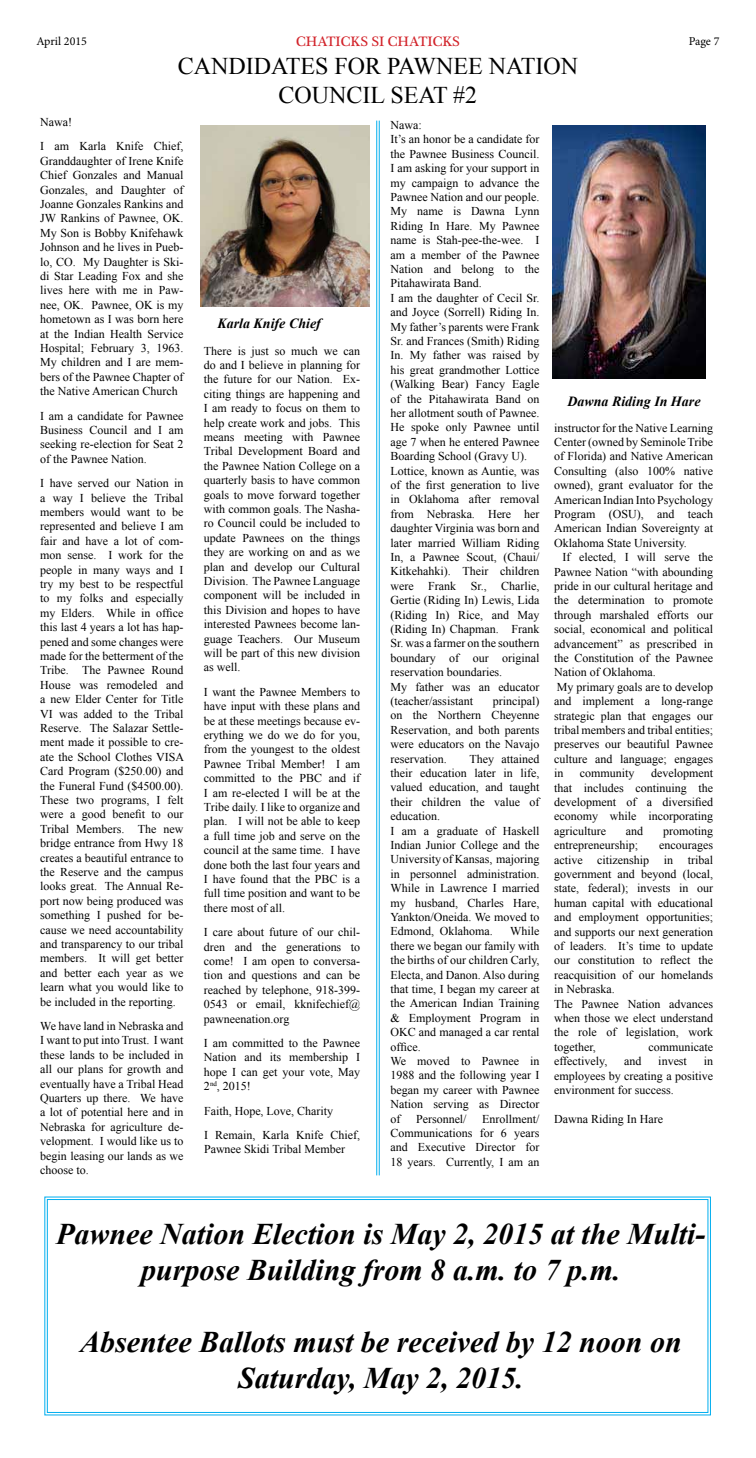
<style>
.page{position:relative;width:756px;height:1458px;background:#fff}
.page>*{position:absolute;margin:0;border:0;box-sizing:border-box;transform-origin:0 0}
.t1{font:italic 700 30px/36px "Times New Roman";color:#000;text-align:center}
.t2{font:24px/28.8px "Times New Roman";color:#000;text-align:center}
.t3{font:italic 700 14px "Times New Roman";color:#000}
.t4{font:14px "Plantagenet Cherokee";color:#d2232a}
.t5{font:12px/14.4px "Times New Roman";color:#000;text-align:justify}
.t6{font:12px "Minion Pro";letter-spacing:-.005em;color:#000}
</style>
<div class="page">
<img style="left:552px;top:125px;width:153px;height:253px">
<hr style="left:379px;top:121px;width:1px;height:1054px;background:#00aeef">
<hr style="left:376px;top:121px;width:1px;height:1054px;background:#00aeef">
<svg style="left:44px;top:1197px;width:667px;height:218px"></svg>
<div style="left:47px;top:1199px;width:661px;height:214px;border:1px solid #00aeef"></div>
<img style="left:200px;top:125px;width:170px;height:181px">
<p class="t6" style="left:36px;top:33px;width:52px">April 2015</p>
<p class="t4" style="left:296px;top:33px;width:165px">CHATICKS SI CHATICKS</p>
<p class="t6" style="left:689px;top:33px;width:32px">Page 7</p>
<h2 class="t2" style="left:178px;top:51px;width:402px">CANDIDATES FOR PAWNEE NATION<br>COUNCIL SEAT #2</h2>
<p class="t5" style="left:40px;top:110px;width:145px;line-height:24.4px">Nawa!<br>I am Karla Knife Chief,</p>
<p class="t5" style="left:40px;top:153px;width:145px">Granddaughter of Irene Knife Chief Gonzales and Manual Gonzales, and Daughter of Joanne Gonzales Rankins and JW Rankins of Pawnee, OK.<br>My Son is Bobby Knifehawk Johnson and he lives in Pueb&shy;lo, CO. My Daughter is Ski&shy;di Star Leading Fox and she lives here with me in Paw&shy;nee, OK. Pawnee, OK is my hometown as I was born here at the Indian Health Service Hospital; February 3, 1963.<br>My children and I are mem&shy;bers of the Pawnee Chapter of the Native American Church</p>
<p class="t5" style="left:40px;top:408px;width:145px">I am a candidate for Pawnee Business Council and I am seeking re-election for Seat 2 of the Pawnee Nation.</p>
<p class="t5" style="left:40px;top:476px;width:145px">I have served our Nation in a way I believe the Tribal members would want to be represented and believe I am fair and have a lot of com&shy;mon sense. I work for the people in many ways and I try my best to be respectful to my folks and especially my Elders. While in office this last 4 years a lot has hap&shy;pened and some changes were made for the betterment of the Tribe. The Pawnee Round House was remodeled and a new Elder Center for Title VI was added to the Tribal Reserve. The Salazar Settle&shy;ment made it possible to cre&shy;ate the School Clothes VISA Card Program ($250.00) and the Funeral Fund ($4500.00).<br>These two programs, I felt were a good benefit to our Tribal Members. The new bridge entrance from Hwy 18 creates a beautiful entrance to the Reserve and the campus looks great. The Annual Re&shy;port now being produced was something I pushed for be&shy;cause we need accountability and transparency to our tribal members. It will get better and better each year as we learn what you would like to be included in the reporting.</p>
<p class="t5" style="left:40px;top:1019px;width:145px">We have land in Nebraska and I want to put into Trust. I want these lands to be included in all our plans for growth and eventually have a Tribal Head Quarters up there. We have a lot of potential here and in Nebraska for agriculture de&shy;velopment. I would like us to begin leasing our lands as we choose to.</p>
<p class="t3" style="left:217px;top:314px;width:105px">Karla Knife Chief</p>
<p class="t5" style="left:204px;top:343px;width:158px">There is just so much we can do and I believe in planning for the future for our Nation. Ex&shy;citing things are happening and I am ready to focus on them to help create work and jobs. This means meeting with Pawnee Tribal Development Board and the Pawnee Nation College on a quarterly basis to have common goals to move forward together with common goals. The Nasha&shy;ro Council could be included to update Pawnees on the things they are working on and as we plan and develop our Cultural Division. The Pawnee Language component will be included in this Division and hopes to have interested Pawnees become lan&shy;guage Teachers. Our Museum will be part of this new division as well.</p>
<p class="t5" style="left:204px;top:684px;width:158px">I want the Pawnee Members to have input with these plans and be at these meetings because ev&shy;erything we do we do for you, from the youngest to the oldest Pawnee Tribal Member! I am committed to the PBC and if I am re-elected I will be at the Tribe daily. I like to organize and plan. I will not be able to keep a full time job and serve on the council at the same time. I have done both the last four years and I have found that the PBC is a full time position and want to be there most of all.</p>
<p class="t5" style="left:204px;top:925px;width:158px">I care about future of our chil&shy;dren and the generations to come! I am open to conversa&shy;tion and questions and can be reached by telephone, 918-399- 0543 or email, kknifechief@ pawneenation.org</p>
<p class="t5" style="left:204px;top:1036px;width:158px">I am committed to the Pawnee Nation and its membership I hope I can get your vote, May 2<sup>nd</sup>, 2015!</p>
<p class="t5" style="left:204px;top:1098px;width:158px;line-height:24.4px">Faith, Hope, Love, Charity<br>I Remain, Karla Knife Chief,</p>
<p class="t5" style="left:204px;top:1142px;width:143px">Pawnee Skidi Tribal Member</p>
<p class="t5" style="left:390px;top:118px;width:151px;text-align:left">Nawa:<br>It’s an honor be a candidate for the Pawnee Business Council.<br>I am asking for your support in my campaign to advance the<br>Pawnee Nation and our people.<br>My name is Dawna Lynn<br>Riding In Hare. My Pawnee name is Stah-pee-the-wee. I am a member of the Pawnee<br>Nation and belong to the<br>Pitahawirata Band.<br>I am the daughter of Cecil Sr. and Joyce (Sorrell) Riding In.<br>My father’s parents were Frank<br>Sr. and Frances (Smith) Riding<br>In. My father was raised by his great grandmother Lottice (Walking Bear) Fancy Eagle of the Pitahawirata Band on her allotment south of Pawnee.<br>He spoke only Pawnee until age 7 when he entered Pawnee<br>Boarding School (Gravy U).<br>Lottice, known as Auntie, was of the first generation to live in Oklahoma after removal from Nebraska. Here her daughter Virginia was born and later married William Riding<br>In, a Pawnee Scout, (Chaui/<br>Kitkehahki). Their children were Frank Sr., Charlie,<br>Gertie (Riding In) Lewis, Lida (Riding In) Rice, and May (Riding In) Chapman. Frank<br>Sr. was a farmer on the southern boundary of our original reservation boundaries.<br>My father was an educator (teacher/assistant</p>
<p class="t5" style="left:390px;top:694px;width:151px;text-indent:103px">principal) on the Northern Cheyenne Reservation, and both parents were educators on the Navajo reservation.</p>
<p class="t5" style="left:390px;top:751px;width:151px;text-align:left;text-indent:79px">They attained their education later in life, valued education, and taught their children the value of education.<br>I am a graduate of Haskell<br>Indian Junior College and the<br>University of Kansas, majoring in personnel administration.<br>While in Lawrence I married my husband, Charles Hare,<br>Yankton/Oneida. We moved to<br>Edmond, Oklahoma.</p>
<p class="t5" style="left:390px;top:924px;width:151px;text-align:left;text-indent:120px">While there we began our family with the births of our children Carly,<br>Electa, and Danon. Also during that time, I began my career at the American Indian Training &amp; Employment Program in<br>OKC and managed a car rental office.<br>We moved to Pawnee in<br>1988 and the following year I began my career with Pawnee<br>Nation serving as Director of</p>
<p class="t5" style="left:390px;top:1111px;width:151px;text-indent:92px">Enrollment/ Communications for 6 years and Executive Director for 18 years. Currently, I am an</p>
<p class="t5" style="left:416px;top:1111px;width:52px">Personnel/</p>
<p class="t3" style="left:567px;top:391px;width:135px">Dawna Riding In Hare</p>
<p class="t5" style="left:554px;top:420px;width:161px">instructor for the Native Learning Center (owned by Seminole Tribe of Florida) and Native American Consulting (also 100% native owned), grant evaluator for the American Indian Into Psychology Program (OSU), and teach American Indian Sovereignty at Oklahoma State University.</p>
<p class="t5" style="left:554px;top:550px;width:161px;text-align:left;text-indent:9px">If elected, I will serve the<br>Pawnee Nation “with abounding pride in our cultural heritage and the determination to promote through marshaled efforts our social, economical and political advancement” as prescribed in the Constitution of the Pawnee<br>Nation of Oklahoma.<br>My primary goals are to develop and implement a long-range strategic plan that engages our tribal members and tribal entities; preserves our beautiful Pawnee culture and language; engages in</p>
<p class="t5" style="left:554px;top:766px;width:161px;text-indent:97px">development that includes continuing the development of a diversified economy while incorporating agriculture</p>
<p class="t5" style="left:580px;top:766px;width:56px">community</p>
<p class="t5" style="left:626px;top:823px;width:19px">and</p>
<p class="t5" style="left:663px;top:823px;width:52px">promoting</p>
<p class="t5" style="left:554px;top:838px;width:85px">entrepreneurship;</p>
<p class="t5" style="left:554px;top:838px;width:161px;text-align:left;text-indent:105px">encourages active citizenship in tribal government and beyond (local, state, federal); invests in our human capital with educational and employment opportunities; and supports our next generation of leaders. It’s time to update our constitution to reflect the reacquisition of our homelands in Nebraska.<br>The Pawnee Nation advances when those we elect understand the role of legislation, work together,</p>
<p class="t5" style="left:649px;top:1039px;width:66px">communicate</p>
<p class="t5" style="left:554px;top:1054px;width:161px;text-indent:150px">in employees by creating a positive environment for success.</p>
<p class="t5" style="left:554px;top:1111px;width:110px">Dawna Riding In Hare</p>
<p class="t5" style="left:554px;top:1054px;width:55px">effectively,</p>
<p class="t5" style="left:624px;top:1054px;width:19px">and</p>
<p class="t5" style="left:658px;top:1054px;width:30px">invest</p>
<h1 class="t1" style="left:56px;top:1215px;width:651px">Pawnee Nation Election is May 2, 2015 at the Multi&shy;purpose Building from 8 a.m. to 7 p.m.</h1>
<h1 class="t1" style="left:80px;top:1323px;width:603px">Absentee Ballots must be received by 12 noon on<br>Saturday, May 2, 2015.</h1>
</div>
